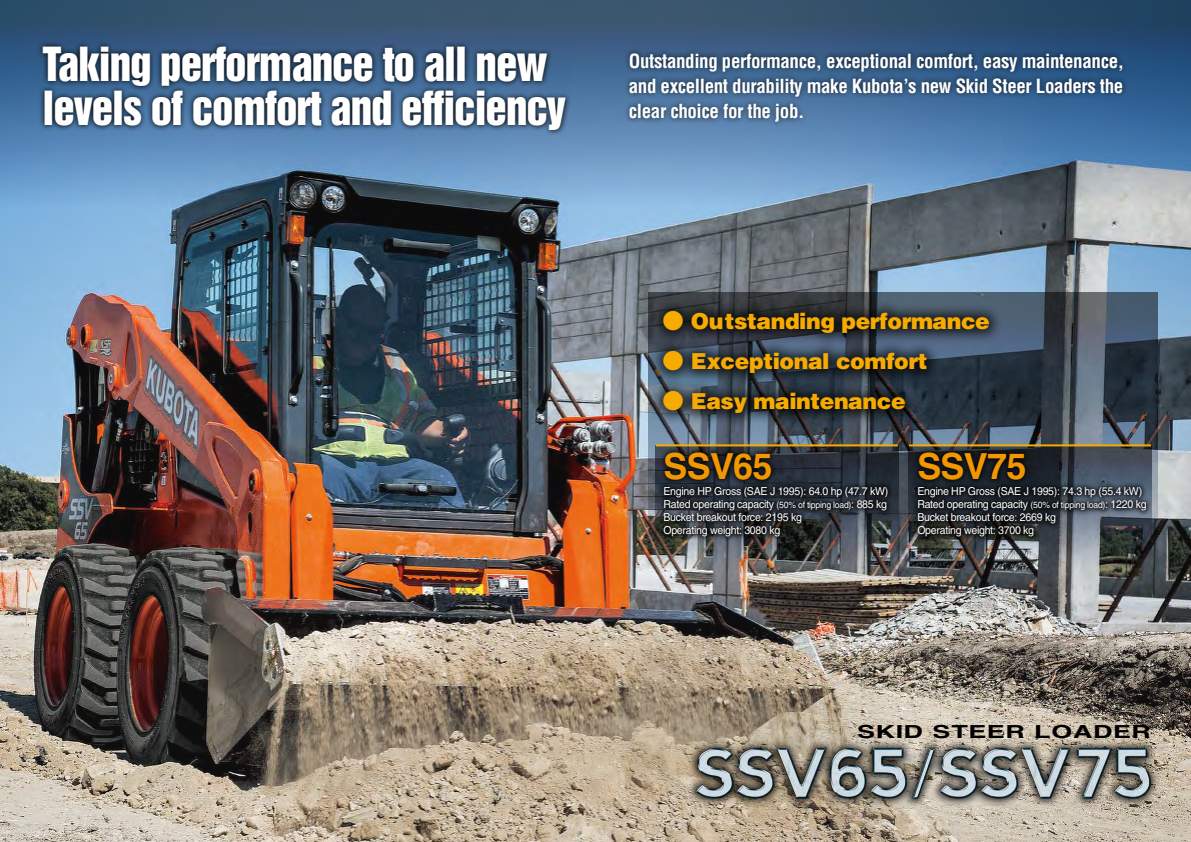
<style>
.page{position:relative;width:1191px;height:842px;background:#fff}
.page>*{position:absolute;margin:0;border:0;box-sizing:border-box;transform-origin:0 0}
.t1{font:43px/44px "Helvetica Inserat";letter-spacing:-.025em;color:#fff}
.t2{font:700 36px "Helvetica";letter-spacing:-.02em;color:#f39700}
.t3{font:900 22px "Helvetica";letter-spacing:-.02em;color:#f7ab00}
.t4{font:700 condensed 19px/25px "Helvetica";letter-spacing:-.02em;color:#fff;text-align:justify}
.t5{font:700 18px "Helvetica";letter-spacing:.02em;color:#000;scale:1.5 1}
.t6{font:11px/13px "Helvetica";letter-spacing:-.025em;color:#fff;scale:.96 1}
.s1{font-family:"Gothic BBB";font-weight:500}
.s2{font-size:9px}
</style>
<div class="page">
<img style="left:0;top:586px;width:1191px;height:256px">
<img style="left:0;top:0;width:1191px;height:586px">
<img style="left:648px;top:293px;width:509px;height:290px">
<img style="left:656px;top:446px;width:242px;height:121px">
<img style="left:908px;top:445px;width:243px;height:122px">
<hr style="left:656px;top:444px;width:242px;height:2px;background:#f7ab00">
<hr style="left:909px;top:444px;width:242px;height:2px;background:#f7ab00">
<svg style="left:37px;top:41px;width:534px;height:95px;background:#2a435f"></svg>
<div style="left:624px;top:47px;width:504px;height:80px;background:#000;opacity:.75"></div>
<div style="left:911px;top:447px;width:241px;height:96px;background:#000;opacity:.75"></div>
<div style="left:657px;top:447px;width:237px;height:96px;background:#000;opacity:.75"></div>
<div style="left:648px;top:297px;width:355px;height:131px;background:#000;opacity:.75"></div>
<div style="left:686px;top:739px;width:473px;height:69px;background:#000;opacity:.75"></div>
<img style="left:694px;top:742px;width:463px;height:70px">
<h1 class="t1" style="left:43px;top:42px;width:525px">Taking performance to all new levels of comfort and efficiency</h1>
<h3 class="t4" style="left:629px;top:48px;width:497px">Outstanding performance, exceptional comfort, easy maintenance, and excellent durability make Kubota’s new Skid Steer Loaders the clear choice for the job.</h3>
<h3 class="t3" style="left:662px;top:307px;width:329px"><span class="s1">●</span> Outstanding performance</h3>
<h3 class="t3" style="left:662px;top:347px;width:267px"><span class="s1">●</span> Exceptional comfort</h3>
<h3 class="t3" style="left:662px;top:387px;width:245px"><span class="s1">●</span> Easy maintenance</h3>
<h2 class="t2" style="left:663px;top:445px;width:111px">SSV65</h2>
<p class="t6" style="left:663px;top:485px;width:236px">Engine HP Gross (SAE J 1995): 64.0 hp (47.7 kW)<br>Rated operating capacity <span class="s2">(50% of tipping load)</span>: 885 kg Bucket breakout force: 2195 kg<br>Operating weight: 3080 kg</p>
<h2 class="t2" style="left:917px;top:445px;width:111px">SSV75</h2>
<p class="t6" style="left:917px;top:485px;width:240px">Engine HP Gross (SAE J 1995): 74.3 hp (55.4 kW)<br>Rated operating capacity <span class="s2">(50% of tipping load)</span>: 1220 kg Bucket breakout force: 2669 kg<br>Operating weight: 3700 kg</p>
<h3 class="t5" style="left:857px;top:721px;width:197px">SKID STEER LOADER</h3>
</div>
